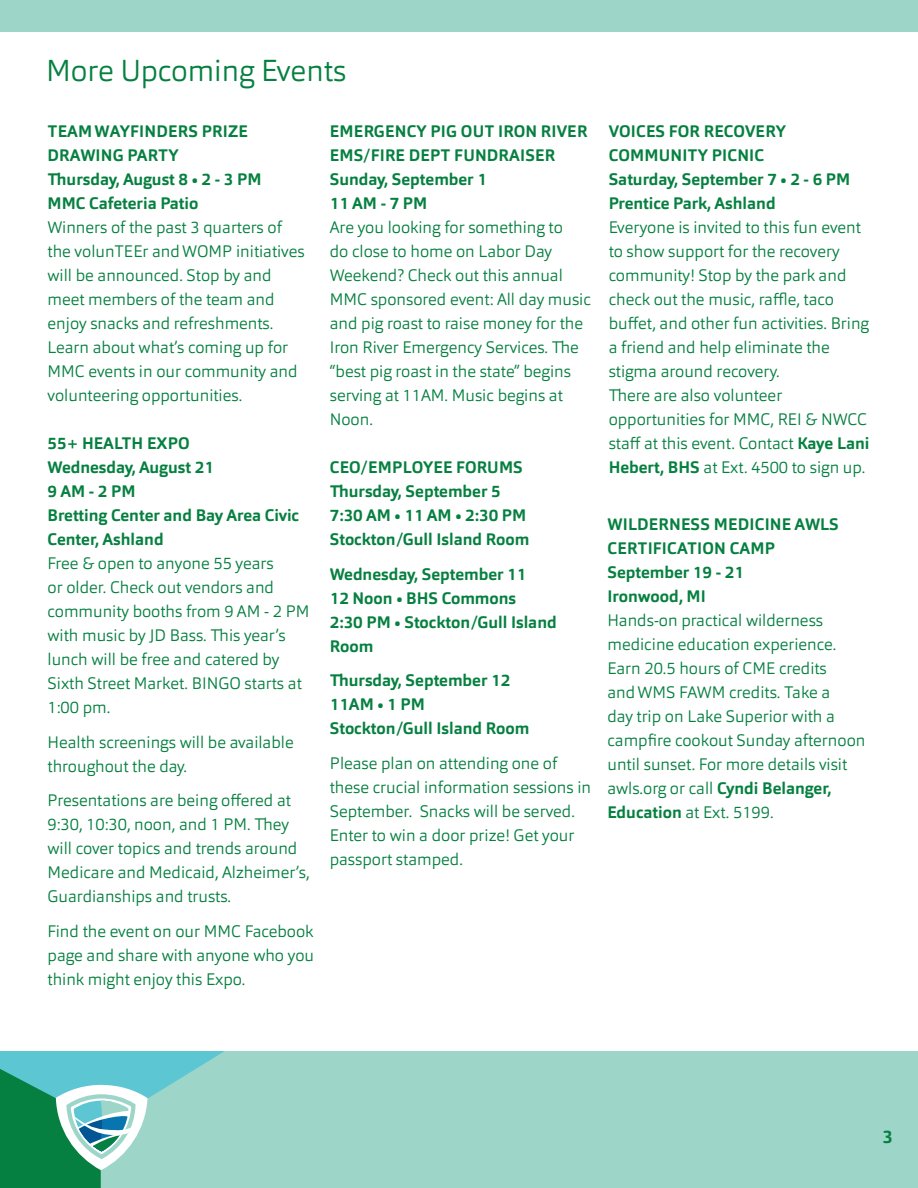
<style>
.page{position:relative;width:918px;height:1188px;background:#fff}
.page>*{position:absolute;margin:0;border:0;box-sizing:border-box;transform-origin:0 0}
.t1{font:300 30px "Orgon";color:#068040}
.t2{font:700 18px "Orgon";color:#068040}
.t3{font:300 16.5px/24px "Orgon";color:#068040}
.t4{font:700 16.5px/24px "Orgon";color:#068040}
.s1{font-weight:700}
</style>
<div class="page">
<div style="left:440px;top:996px;width:478px;height:192px;background:#9dd6c9"></div>
<div style="left:289px;top:1051px;width:151px;height:137px;background:#9dd6c9"></div>
<svg style="left:0;top:1051px;width:289px;height:137px;background:#77c3b3"></svg>
<div style="left:0;top:31px;width:918px;height:1020px;background:#fff"></div>
<div style="left:0;top:0;width:918px;height:31px;background:#9dd6c9"></div>
<h1 class="t1" style="left:46px;top:52px;width:302px">More Upcoming Events</h1>
<p class="t4" style="left:48px;top:119px;width:215px">TEAM WAYFINDERS PRIZE<br>DRAWING PARTY<br>Thursday, August 8 • 2 - 3 PM<br>MMC Cafeteria Patio</p>
<p class="t3" style="left:48px;top:215px;width:259px">Winners of the past 3 quarters of the volunTEEr and WOMP initiatives will be announced. Stop by and meet members of the team and enjoy snacks and refreshments.<br>Learn about what’s coming up for<br>MMC events in our community and volunteering opportunities.</p>
<p class="t4" style="left:48px;top:431px;width:253px">55+ HEALTH EXPO<br>Wednesday, August 21<br>9 AM - 2 PM<br>Bretting Center and Bay Area Civic<br>Center, Ashland</p>
<p class="t3" style="left:48px;top:551px;width:263px">Free &amp; open to anyone 55 years<br>or older. Check out vendors and community booths from 9 AM - 2 PM with music by JD Bass. This year’s lunch will be free and catered by<br>Sixth Street Market. BINGO starts at<br>1:00 pm.</p>
<p class="t3" style="left:48px;top:730px;width:248px">Health screenings will be available throughout the day.</p>
<p class="t3" style="left:48px;top:788px;width:264px">Presentations are being offered at 9:30, 10:30, noon, and 1 PM. They will cover topics and trends around Medicare and Medicaid, Alzheimer’s, Guardianships and trusts.</p>
<p class="t3" style="left:48px;top:919px;width:268px;text-align:justify">Find the event on our MMC Facebook page and share with anyone who you think might enjoy this Expo.</p>
<p class="t4" style="left:330px;top:119px;width:259px">EMERGENCY PIG OUT IRON RIVER<br>EMS/FIRE DEPT FUNDRAISER<br>Sunday, September 1<br>11 AM - 7 PM</p>
<p class="t3" style="left:330px;top:215px;width:263px">Are you looking for something to<br>do close to home on Labor Day<br>Weekend? Check out this annual<br>MMC sponsored event: All day music and pig roast to raise money for the<br>Iron River Emergency Services. The “best pig roast in the state” begins serving at 11AM. Music begins at<br>Noon.</p>
<p class="t4" style="left:330px;top:455px;width:201px">CEO/EMPLOYEE FORUMS<br>Thursday, September 5<br>7:30 AM • 11 AM • 2:30 PM<br>Stockton/Gull Island Room</p>
<p class="t4" style="left:330px;top:562px;width:228px">Wednesday, September 11<br>12 Noon • BHS Commons<br>2:30 PM • Stockton/Gull Island<br>Room</p>
<p class="t4" style="left:330px;top:669px;width:201px">Thursday, September 12<br>11AM • 1 PM<br>Stockton/Gull Island Room</p>
<p class="t3" style="left:330px;top:751px;width:263px">Please plan on attending one of these crucial information sessions in<br>September. Snacks will be served.<br>Enter to win a door prize! Get your passport stamped.</p>
<p class="t4" style="left:609px;top:120px;width:243px">VOICES FOR RECOVERY<br>COMMUNITY PICNIC<br>Saturday, September 7 • 2 - 6 PM<br>Prentice Park, Ashland</p>
<p class="t3" style="left:609px;top:216px;width:262px">Everyone is invited to this fun event to show support for the recovery community! Stop by the park and check out the music, raffle, taco buffet, and other fun activities. Bring a friend and help eliminate the stigma around recovery.<br>There are also volunteer opportunities for MMC, REI &amp; NWCC staff at this event. Contact <span class="s1">Kaye Lani<br>Hebert, BHS</span> at Ext. 4500 to sign up.</p>
<p class="t4" style="left:607px;top:512px;width:233px">WILDERNESS MEDICINE AWLS<br>CERTIFICATION CAMP<br>September 19 - 21<br>Ironwood, MI</p>
<p class="t3" style="left:607px;top:608px;width:259px">Hands-on practical wilderness medicine education experience.<br>Earn 20.5 hours of CME credits<br>and WMS FAWM credits. Take a<br>day trip on Lake Superior with a campfire cookout Sunday afternoon until sunset. For more details visit awls.org or call <span class="s1">Cyndi Belanger,<br>Education</span> at Ext. 5199.</p>
<p class="t2" style="left:882px;top:1125px;width:12px">3</p>
</div>
